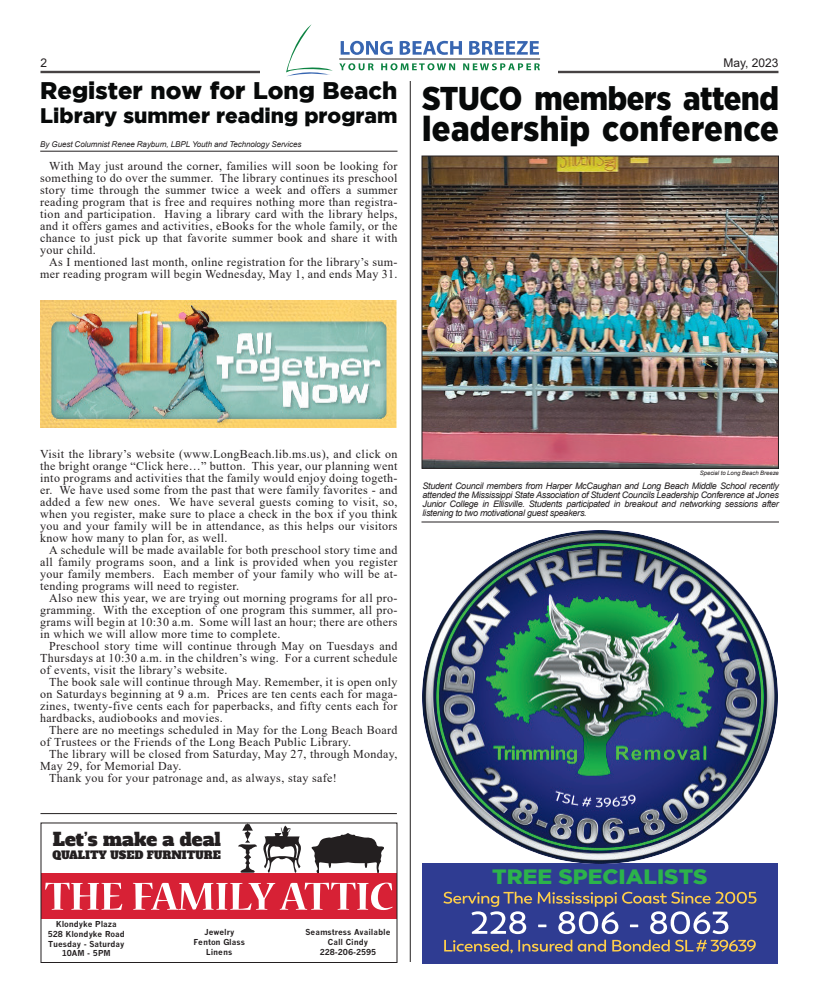
<style>
.page{position:relative;width:819px;height:1008px;background:#fff}
.page>*{position:absolute;margin:0;border:0;box-sizing:border-box;transform-origin:0 0}
.t1{font:900 35px "Gotham Narrow";letter-spacing:.01em;color:#070909}
.t2{font:900 24px "Gotham";color:#070909}
.t3{font:900 21px "Gotham";color:#070909}
.t4{font:900 20.7px "Gotham";color:#2cb34b;scale:1.07 1}
.t5{font:18.2px "Alfa Slab One";color:#231f20}
.t6{font:12px/12px "Times New Roman";letter-spacing:.03em;color:#231f20;text-align:justify}
.t7{font:12px "Arial";color:#231f20}
.t8{font:10.9px "Alfa Slab One";color:#231f20}
.t9{font:italic 9px/9px "Arial";letter-spacing:-.03em;color:#231f20;text-align:justify}
.t10{font:700 8.1px/9.7px "M News Gothic";color:#231f20;text-align:center}
.t11{font:italic 8px "Arial";letter-spacing:-.01em;color:#231f20}
.t12{font:italic 6px "Arial";letter-spacing:-.01em;color:#231f20}
</style>
<div class="page">
<hr style="left:40px;top:71px;width:738px;height:1px;background:#231f20">
<hr style="left:40px;top:72px;width:738px;height:1px;background:#231f20">
<div style="left:261px;top:20px;width:297px;height:61px;background:#fff"></div>
<svg style="left:339px;top:63px;width:35px;height:7px"></svg>
<svg style="left:381px;top:63px;width:74px;height:7px"></svg>
<svg style="left:463px;top:63px;width:77px;height:7px"></svg>
<svg style="left:341px;top:41px;width:52px;height:14px"></svg>
<svg style="left:400px;top:41px;width:62px;height:14px"></svg>
<svg style="left:469px;top:41px;width:70px;height:14px"></svg>
<hr style="left:339px;top:59px;width:201px;height:1px;background:#231f20">
<svg style="left:286px;top:24px;width:47px;height:52px"></svg>
<hr style="left:410px;top:81px;width:1px;height:881px;background:#231f20">
<hr style="left:40px;top:813px;width:357px;height:1px;background:#231f20">
<svg style="left:311px;top:833px;width:73px;height:40px"></svg>
<svg style="left:263px;top:826px;width:38px;height:47px"></svg>
<svg style="left:238px;top:824px;width:19px;height:49px"></svg>
<div style="left:41px;top:873px;width:356px;height:46px;background:#d72135"></div>
<svg style="left:45px;top:883px;width:77px;height:27px"></svg>
<svg style="left:133px;top:883px;width:260px;height:27px"></svg>
<div style="left:40px;top:822px;width:357px;height:141px;border:1px solid #231f20"></div>
<hr style="left:422px;top:522px;width:357px;height:1px;background:#231f20">
<div style="left:422px;top:863px;width:356px;height:100px;background:#2f3c92"></div>
<img style="left:515px;top:892px;width:232px;height:12px">
<img style="left:500px;top:940px;width:249px;height:12px">
<img style="left:509px;top:911px;width:181px;height:23px">
<img style="left:422px;top:531px;width:356px;height:333px">
<hr style="left:40px;top:151px;width:357px;height:1px;background:#231f20">
<img style="left:41px;top:301px;width:356px;height:127px">
<img style="left:424px;top:158px;width:353px;height:309px">
<div style="left:422px;top:156px;width:357px;height:313px;border:1px solid #231f20"></div>
<p class="t7" style="left:40px;top:55px;width:8px">2</p>
<p class="t7" style="left:723px;top:55px;width:57px">May, 2023</p>
<h2 class="t2" style="left:40px;top:76px;width:359px">Register now for Long Beach</h2>
<h3 class="t3" style="left:40px;top:103px;width:740px">Library summer reading program <sup>STUCO</sup> <sup>members</sup> <sup>attend</sup></h3>
<p class="t11" style="left:40px;top:139px;width:263px">By Guest Columnist Renee Rayburn, LBPL Youth and Technology Services</p>
<h1 class="t1" style="left:422px;top:106px;width:358px">leadership conference</h1>
<p class="t6" style="left:40px;top:160px;width:359px;text-indent:9px">With May just around the corner, families will soon be looking for something to do over the summer. The library continues its preschool story time through the summer twice a week and offers a summer reading program that is free and requires nothing more than registra&shy;tion and participation. Having a library card with the library helps, and it offers games and activities, eBooks for the whole family, or the chance to just pick up that favorite summer book and share it with your child.</p>
<p class="t6" style="left:40px;top:256px;width:359px;text-align:right">As I mentioned last month, online registration for the library’s sum&shy;mer reading program will begin Wednesday, May 1, and ends May 31.</p>
<p class="t6" style="left:40px;top:448px;width:359px">Visit the library’s website (www.LongBeach.lib.ms.us), and click on the bright orange “Click here…” button. This year, our planning went into programs and activities that the family would enjoy doing togeth&shy;er. We have used some from the past that were family favorites - and added a few new ones. We have several guests coming to visit, so, when you register, make sure to place a check in the box if you think you and your family will be in attendance, as this helps our visitors know how many to plan for, as well.</p>
<p class="t6" style="left:40px;top:544px;width:359px;text-indent:9px">A schedule will be made available for both preschool story time and all family programs soon, and a link is provided when you register your family members. Each member of your family who will be at&shy;tending programs will need to register.</p>
<p class="t6" style="left:40px;top:592px;width:359px;text-indent:9px">Also new this year, we are trying out morning programs for all pro&shy;gramming. With the exception of one program this summer, all pro&shy;grams will begin at 10:30 a.m. Some will last an hour; there are others in which we will allow more time to complete.</p>
<p class="t6" style="left:40px;top:640px;width:359px;text-indent:9px">Preschool story time will continue through May on Tuesdays and Thursdays at 10:30 a.m. in the children’s wing. For a current schedule of events, visit the library’s website.</p>
<p class="t6" style="left:40px;top:676px;width:359px;text-indent:9px">The book sale will continue through May. Remember, it is open only on Saturdays beginning at 9 a.m. Prices are ten cents each for maga&shy;zines, twenty-five cents each for paperbacks, and fifty cents each for hardbacks, audiobooks and movies.</p>
<p class="t6" style="left:40px;top:724px;width:359px;text-indent:9px">There are no meetings scheduled in May for the Long Beach Board of Trustees or the Friends of the Long Beach Public Library.</p>
<p class="t6" style="left:49px;top:748px;width:350px">The library will be closed from Saturday, May 27, through Monday,</p>
<p class="t6" style="left:40px;top:760px;width:143px">May 29, for Memorial Day.</p>
<p class="t6" style="left:49px;top:772px;width:289px">Thank you for your patronage and, as always, stay safe!</p>
<h3 class="t5" style="left:53px;top:827px;width:170px">Let’s make a deal</h3>
<p class="t8" style="left:53px;top:848px;width:170px">QUALITY USED FURNITURE</p>
<p class="t10" style="left:48px;top:919px;width:79px">Klondyke Plaza<br>528 Klondyke Road<br>Tuesday - Saturday<br>10AM - 5PM</p>
<p class="t10" style="left:194px;top:928px;width:53px">Jewelry<br>Fenton Glass<br>Linens</p>
<p class="t10" style="left:306px;top:928px;width:86px">Seamstress Available<br>Call Cindy<br>228-206-2595</p>
<p class="t12" style="left:700px;top:469px;width:81px">Special to Long Beach Breeze</p>
<p class="t9" style="left:423px;top:482px;width:358px">Student Council members from Harper McCaughan and Long Beach Middle School recently attended the Mississippi State Association of Student Councils Leadership Conference at Jones Junior College in Ellisville. Students participated in breakout and networking sessions after listening to two motivational guest speakers.</p>
<h3 class="t4" style="left:492px;top:865px;width:203px">TREE SPECIALISTS</h3>
</div>
